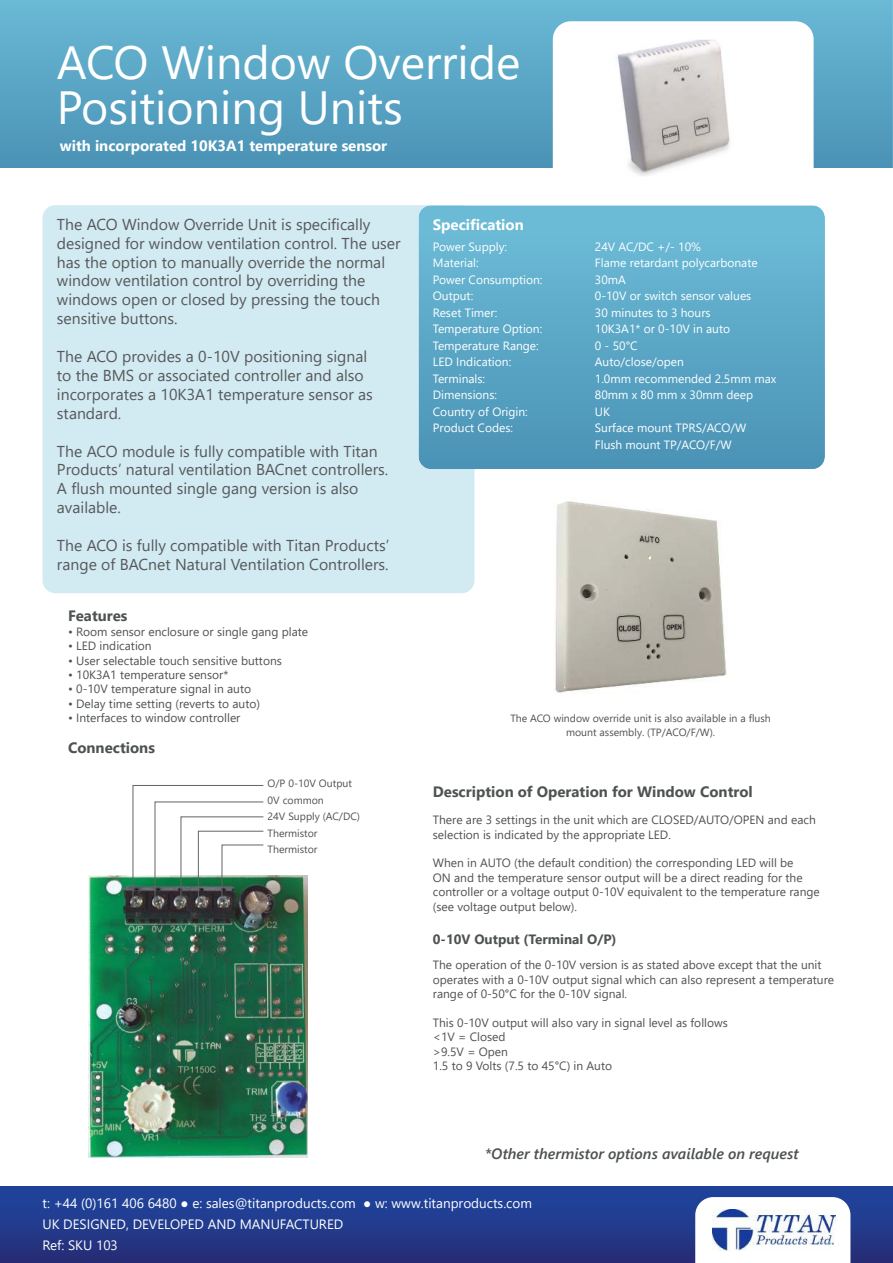
<style>
.page{position:relative;width:893px;height:1263px;background:#fff}
.page>*{position:absolute;margin:0;border:0;box-sizing:border-box;transform-origin:0 0}
.t1{font:46.5px/45px "Segoe UI";color:#fff}
.t2{font:15.75px/18.9px "Segoe UI";color:#57585a}
.t3{font:700 15px "Segoe UI";color:#4f5252}
.t4{font:700 15px "Segoe UI";color:#fff}
.t5{font:italic 600 15px "Segoe UI";color:#4f5252}
.t6{font:13.5px/21px "Segoe UI";color:#fff}
.t7{font:700 13.5px "Segoe UI";color:#4f5252}
.t8{font:12px/14.4px "Segoe UI";color:#4f5252}
.t9{font:12px/16.5px "Segoe UI";color:#fff}
.t10{font:10.5px/16.5px "Segoe UI";color:#4f5252}
</style>
<div class="page">
<img style="left:0;top:0;width:893px;height:168px">
<img style="left:0;top:1186px;width:893px;height:77px">
<svg style="left:695px;top:1197px;width:155px;height:66px"></svg>
<img style="left:712px;top:1210px;width:124px;height:40px">
<div style="left:553px;top:21px;width:261px;height:175px;background:#fff;border-radius:18px"></div>
<div style="left:43px;top:205px;width:431px;height:388px;background:#d2eaf2;border-radius:13px"></div>
<img style="left:418px;top:205px;width:407px;height:264px">
<img style="left:617px;top:39px;width:113px;height:137px">
<img style="left:89px;top:875px;width:219px;height:282px">
<img style="left:554px;top:501px;width:173px;height:192px">
<svg style="left:132px;top:785px;width:132px;height:116px"></svg>
<h1 class="t1" style="left:57px;top:36px;width:465px">ACO Window Override<br>Positioning Units</h1>
<p class="t4" style="left:60px;top:132px;width:329px">with incorporated 10K3A1 temperature sensor</p>
<p class="t2" style="left:57px;top:213px;width:345px">The ACO Window Override Unit is specifically designed for window ventilation control. The user has the option to manually override the normal window ventilation control by overriding the windows open or closed by pressing the touch sensitive buttons.</p>
<h2 class="t2" style="left:57px;top:346px;width:317px">The ACO provides a 0-10V positioning signal to the BMS or associated controller and also incorporates a 10K3A1 temperature sensor as standard.</h2>
<h2 class="t2" style="left:57px;top:440px;width:333px">The ACO module is fully compatible with Titan Products’ natural ventilation BACnet controllers.<br>A flush mounted single gang version is also available.</h2>
<h2 class="t2" style="left:57px;top:535px;width:334px">The ACO is fully compatible with Titan Products’ range of BACnet Natural Ventilation Controllers.</h2>
<p class="t3" style="left:68px;top:602px;width:61px">Features</p>
<p class="t8" style="left:68px;top:623px;width:242px">• Room sensor enclosure or single gang plate</p>
<p class="t8" style="left:68px;top:638px;width:85px">• LED indication</p>
<p class="t8" style="left:68px;top:652px;width:215px">• User selectable touch sensitive buttons</p>
<p class="t8" style="left:68px;top:666px;width:162px">• 10K3A1 temperature sensor*</p>
<p class="t8" style="left:68px;top:681px;width:185px">• 0-10V temperature signal in auto</p>
<p class="t8" style="left:68px;top:695px;width:194px">• Delay time setting (reverts to auto)</p>
<p class="t8" style="left:68px;top:710px;width:174px">• Interfaces to window controller</p>
<p class="t3" style="left:68px;top:733px;width:88px">Connections</p>
<p class="t10" style="left:268px;top:774px;width:94px">O/P 0-10V Output<br>0V common<br>24V Supply (AC/DC)<br>Thermistor<br>Thermistor</p>
<p class="t4" style="left:433px;top:210px;width:92px">Specification</p>
<p class="t9" style="left:433px;top:237px;width:76px">Power Supply:</p>
<p class="t9" style="left:595px;top:237px;width:108px">24V AC/DC +/- 10%</p>
<p class="t9" style="left:433px;top:254px;width:47px">Material:</p>
<p class="t9" style="left:595px;top:254px;width:164px">Flame retardant polycarbonate</p>
<p class="t9" style="left:433px;top:270px;width:111px">Power Consumption:</p>
<p class="t9" style="left:595px;top:270px;width:33px">30mA</p>
<p class="t9" style="left:433px;top:287px;width:42px">Output:</p>
<p class="t9" style="left:595px;top:287px;width:158px">0-10V or switch sensor values</p>
<p class="t9" style="left:433px;top:303px;width:66px">Reset Timer:</p>
<p class="t9" style="left:595px;top:303px;width:117px">30 minutes to 3 hours</p>
<p class="t9" style="left:433px;top:320px;width:111px">Temperature Option:</p>
<p class="t9" style="left:595px;top:320px;width:137px">10K3A1* or 0-10V in auto</p>
<p class="t9" style="left:433px;top:336px;width:107px">Temperature Range:</p>
<p class="t9" style="left:595px;top:336px;width:44px">0 - 50°C</p>
<p class="t9" style="left:433px;top:353px;width:80px">LED Indication:</p>
<p class="t9" style="left:595px;top:353px;width:90px">Auto/close/open</p>
<p class="t9" style="left:433px;top:369px;width:54px">Terminals:</p>
<p class="t9" style="left:595px;top:369px;width:183px">1.0mm recommended 2.5mm max</p>
<p class="t9" style="left:433px;top:386px;width:66px">Dimensions:</p>
<p class="t9" style="left:595px;top:386px;width:160px">80mm x 80 mm x 30mm deep</p>
<p class="t9" style="left:433px;top:402px;width:96px">Country of Origin:</p>
<p class="t9" style="left:595px;top:402px;width:17px">UK</p>
<p class="t9" style="left:433px;top:419px;width:82px">Product Codes:</p>
<p class="t9" style="left:595px;top:419px;width:153px">Surface mount TPRS/ACO/W<br>Flush mount TP/ACO/F/W</p>
<p class="t10" style="left:510px;top:711px;width:262px;line-height:13.5px;text-align:center">The ACO window override unit is also available in a flush mount assembly. (TP/ACO/F/W).</p>
<p class="t3" style="left:433px;top:777px;width:321px">Description of Operation for Window Control</p>
<p class="t8" style="left:433px;top:812px;width:384px">There are 3 settings in the unit which are CLOSED/AUTO/OPEN and each selection is indicated by the appropriate LED.</p>
<p class="t8" style="left:433px;top:855px;width:388px">When in AUTO (the default condition) the corresponding LED will be<br>ON and the temperature sensor output will be a direct reading for the controller or a voltage output 0-10V equivalent to the temperature range (see voltage output below).</p>
<p class="t7" style="left:433px;top:927px;width:185px">0-10V Output (Terminal O/P)</p>
<p class="t8" style="left:433px;top:957px;width:403px">The operation of the 0-10V version is as stated above except that the unit operates with a 0-10V output signal which can also represent a temperature range of 0-50°C for the 0-10V signal.</p>
<p class="t8" style="left:433px;top:1014px;width:297px">This 0-10V output will also vary in signal level as follows &lt;1V = Closed<br>&gt;9.5V = Open<br>1.5 to 9 Volts (7.5 to 45°C) in Auto</p>
<p class="t5" style="left:485px;top:1148px;width:315px">*Other thermistor options available on request</p>
<p class="t6" style="left:43px;top:1191px;width:491px">t: +44 (0)161 406 6480 ● e: sales@titanproducts.com ● w: www.titanproducts.com<br>UK DESIGNED, DEVELOPED AND MANUFACTURED<br>Ref: SKU 103</p>
</div>
